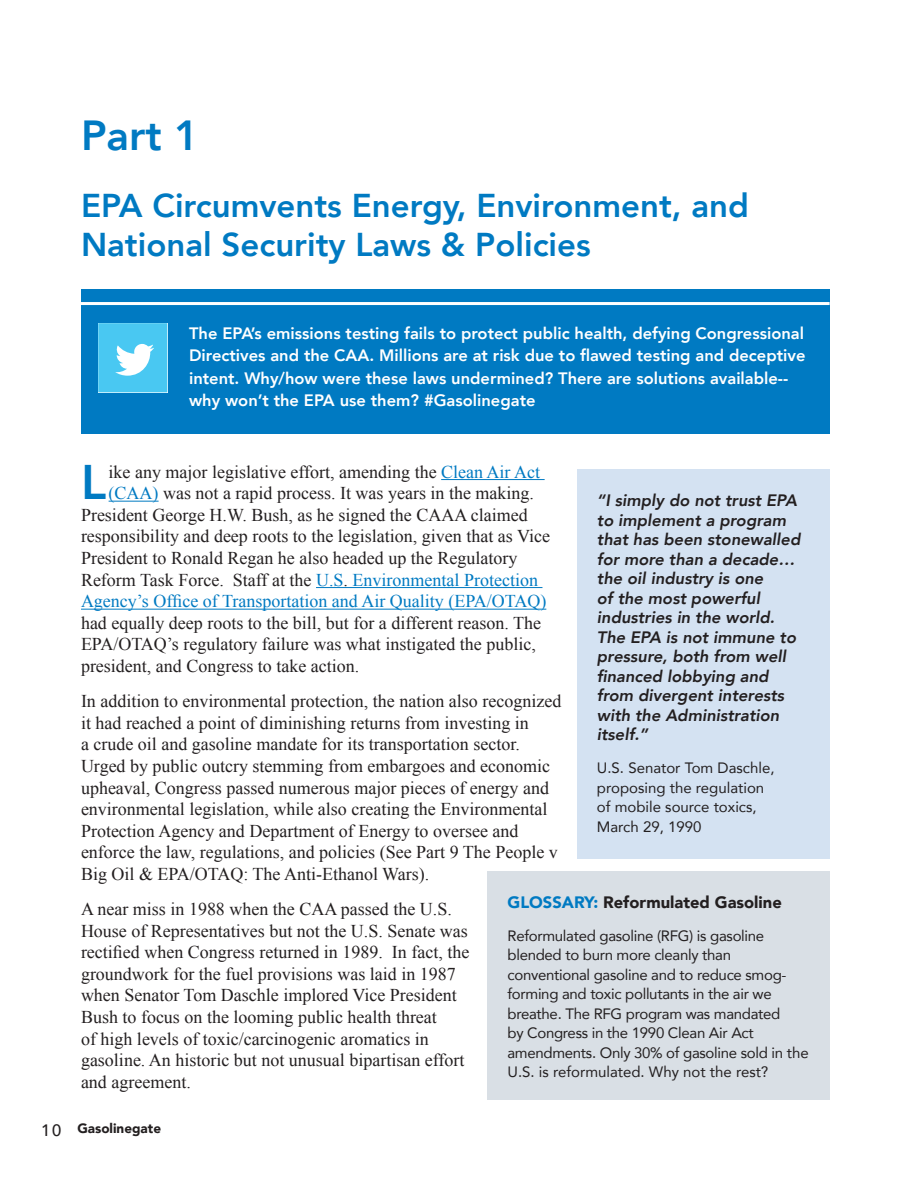
<style>
.page{position:relative;width:918px;height:1188px;background:#fff}
.page>*{position:absolute;margin:0;border:0;box-sizing:border-box;transform-origin:0 0}
.drop_cap_paragraph{font:800 48.45px "Avenir";color:#007ac2}
.t1{font:800 42px "Avenir";color:#007ac2}
.t2{font:800 33px/39.6px "Avenir";color:#007ac2}
.body_text{font:18px/21.6px "Times New Roman";color:#231f20}
.drop_cap_paragraph-2{font:18px "Times New Roman";color:#231f20}
.drop_cap_paragraph-3{font:18px "Times New Roman";color:#007ac2}
.t3{font:italic 800 16.5px/19.5px "Avenir";color:#231f20}
.t4{font:800 16.5px/22.5px "Avenir";color:#fff}
.t5{font:900 16.5px "Avenir";color:#231f20}
.t6{font:15px/19.5px "Avenir";letter-spacing:-.02em;color:#231f20}
.t7{font:15px/19.5px "Avenir";color:#231f20}
.t8{font:900 13.5px "Avenir";color:#231f20}
.s1{color:#007ac2}
.s2{font-weight:500;font-size:16.5px}
</style>
<div class="page">
<hr style="left:441px;top:479px;width:104px;height:1px;background:#007ac2">
<hr style="left:109px;top:501px;width:50px;height:1px;background:#007ac2">
<hr style="left:316px;top:587px;width:226px;height:1px;background:#007ac2">
<hr style="left:81px;top:609px;width:465px;height:1px;background:#007ac2">
<div style="left:81px;top:289px;width:749px;height:145px;background:#007ac2"></div>
<hr style="left:80px;top:302px;width:750px;height:3px;background:#fff">
<svg style="left:98px;top:323px;width:69px;height:69px"></svg>
<div style="left:577px;top:470px;width:253px;height:389px;background:#d4e2f2"></div>
<div style="left:487px;top:871px;width:343px;height:228px;background:#d9dfe5"></div>
<h1 class="t1" style="left:81px;top:103px;width:120px">Part 1</h1>
<h1 class="t2" style="left:81px;top:185px;width:669px">EPA Circumvents Energy, Environment, and<br>National Security Laws &amp; Policies</h1>
<p class="t4" style="left:189px;top:322px;width:618px">The EPA’s emissions testing fails to protect public health, defying Congressional Directives and the CAA. Millions are at risk due to flawed testing and deceptive intent. Why/how were these laws undermined? There are solutions available-- why won’t the EPA use them? #Gasolinegate</p>
<p class="drop_cap_paragraph" style="left:81px;top:445px;width:27px">L</p>
<p class="drop_cap_paragraph-2" style="left:109px;top:459px;width:433px">ike any major legislative effort, amending the <span class="s1">Clean Air Act</span></p>
<p class="drop_cap_paragraph-2" style="left:109px;top:481px;width:427px"><span class="s1">(CAA)</span> was not a rapid process. It was years in the making.</p>
<p class="drop_cap_paragraph-2" style="left:81px;top:503px;width:448px">President George H.W. Bush, as he signed the CAAA claimed</p>
<p class="drop_cap_paragraph-2" style="left:81px;top:524px;width:471px">responsibility and deep roots to the legislation, given that as Vice</p>
<p class="drop_cap_paragraph-2" style="left:81px;top:546px;width:438px">President to Ronald Regan he also headed up the Regulatory</p>
<p class="drop_cap_paragraph-2" style="left:81px;top:567px;width:459px">Reform Task Force. Staff at the <span class="s1">U.S</span>. <span class="s1">Environmental Protection</span></p>
<p class="drop_cap_paragraph-3" style="left:81px;top:589px;width:467px">Agency’s Office of Transportation and Air Quality (EPA/OTAQ)</p>
<p class="drop_cap_paragraph-2" style="left:81px;top:611px;width:462px">had equally deep roots to the bill, but for a different reason. The</p>
<p class="drop_cap_paragraph-2" style="left:81px;top:632px;width:456px">EPA/OTAQ’s regulatory failure was what instigated the public,</p>
<p class="drop_cap_paragraph-2" style="left:81px;top:654px;width:280px">president, and Congress to take action.</p>
<p class="body_text" style="left:81px;top:690px;width:482px">In addition to environmental protection, the nation also recognized it had reached a point of diminishing returns from investing in<br>a crude oil and gasoline mandate for its transportation sector.<br>Urged by public outcry stemming from embargoes and economic upheaval, Congress passed numerous major pieces of energy and environmental legislation, while also creating the Environmental Protection Agency and Department of Energy to oversee and enforce the law, regulations, and policies (See Part 9 The People v Big Oil &amp; EPA/OTAQ: The Anti-Ethanol Wars).</p>
<p class="body_text" style="left:81px;top:898px;width:390px">A near miss in 1988 when the CAA passed the U.S.<br>House of Representatives but not the U.S. Senate was rectified when Congress returned in 1989. In fact, the groundwork for the fuel provisions was laid in 1987 when Senator Tom Daschle implored Vice President Bush to focus on the looming public health threat<br>of high levels of toxic/carcinogenic aromatics in gasoline. An historic but not unusual bipartisan effort and agreement.</p>
<p class="t3" style="left:597px;top:491px;width:205px">“I simply do not trust EPA to implement a program that has been stonewalled for more than a decade… the oil industry is one<br>of the most powerful industries in the world.<br>The EPA is not immune to pressure, both from well financed lobbying and from divergent interests with the Administration itself.”</p>
<p class="t7" style="left:597px;top:758px;width:179px">U.S. Senator Tom Daschle, proposing the regulation of mobile source toxics,<br>March 29, 1990</p>
<p class="t5" style="left:508px;top:888px;width:276px"><span class="s1">GLOSSARY:</span> Reformulated Gasoline</p>
<p class="t6" style="left:508px;top:925px;width:303px">Reformulated gasoline (RFG) is gasoline blended to burn more cleanly than conventional gasoline and to reduce smog&shy;forming and toxic pollutants in the air we breathe. The RFG program was mandated<br>by Congress in the 1990 Clean Air Act amendments. Only 30% of gasoline sold in the U. S. is reformulated. Why not the rest?</p>
<p class="t8" style="left:41px;top:1117px;width:121px"><span class="s2">10</span> Gasolinegate</p>
</div>
